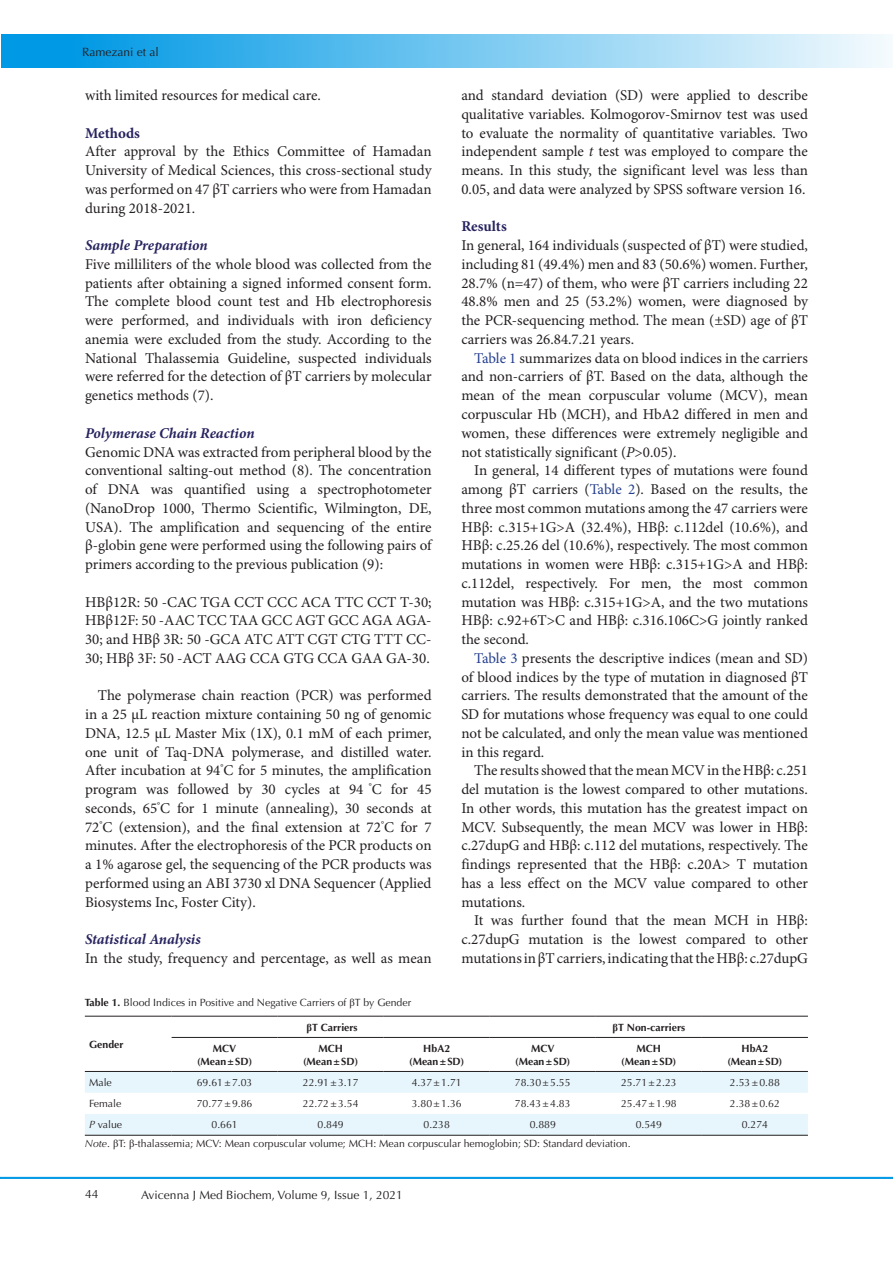
<style>
.page{position:relative;width:893px;height:1263px;background:#fff}
.page>*{position:absolute;margin:0;border:0;box-sizing:border-box;transform-origin:0 0}
.t1{font:15px/18.8px "Minion Pro";color:#231f20;text-align:justify}
.t2{font:italic 700 15px "Minion Pro";letter-spacing:-.005em;color:#27235f}
.t3{font:700 15px "Minion Pro";color:#27235f}
.t4{font:12px "Optima LT Std";color:#231f20}
.t5{font:10.5px "Optima LT Std";color:#231f20}
.t6{font:700 10.5px "Optima LT Std";color:#231f20}
.s1{font-style:italic}
.s2{color:#253f8e}
.s3{font-weight:700}
.s4{font-family:"Times New Roman"}
</style>
<div class="page">
<hr style="left:0;top:1177px;width:893px;height:2px;background:#0099e5">
<div style="left:1px;top:35px;width:892px;height:33px;background:linear-gradient(to right,#0092e3,#f4fafd)"></div>
<svg style="left:85px;top:1072px;width:723px;height:63px;fill:#e7f6fd"></svg>
<hr style="left:85px;top:1016px;width:87px;height:1px;background:#231f20">
<hr style="left:172px;top:1016px;width:106px;height:1px;background:#231f20">
<hr style="left:278px;top:1016px;width:106px;height:1px;background:#231f20">
<hr style="left:384px;top:1016px;width:106px;height:1px;background:#231f20">
<hr style="left:490px;top:1016px;width:106px;height:1px;background:#231f20">
<hr style="left:596px;top:1016px;width:106px;height:1px;background:#231f20">
<hr style="left:702px;top:1016px;width:106px;height:1px;background:#231f20">
<hr style="left:172px;top:1037px;width:106px;height:1px;background:#231f20">
<hr style="left:278px;top:1037px;width:106px;height:1px;background:#231f20">
<hr style="left:384px;top:1037px;width:106px;height:1px;background:#231f20">
<hr style="left:490px;top:1037px;width:106px;height:1px;background:#231f20">
<hr style="left:596px;top:1037px;width:106px;height:1px;background:#231f20">
<hr style="left:702px;top:1037px;width:106px;height:1px;background:#231f20">
<hr style="left:85px;top:1071px;width:87px;height:1px;background:#231f20">
<hr style="left:172px;top:1071px;width:106px;height:1px;background:#231f20">
<hr style="left:278px;top:1071px;width:106px;height:1px;background:#231f20">
<hr style="left:384px;top:1071px;width:106px;height:1px;background:#231f20">
<hr style="left:490px;top:1071px;width:106px;height:1px;background:#231f20">
<hr style="left:596px;top:1071px;width:106px;height:1px;background:#231f20">
<hr style="left:702px;top:1071px;width:106px;height:1px;background:#231f20">
<hr style="left:85px;top:1135px;width:87px;height:1px;background:#231f20">
<hr style="left:172px;top:1135px;width:106px;height:1px;background:#231f20">
<hr style="left:278px;top:1135px;width:106px;height:1px;background:#231f20">
<hr style="left:384px;top:1135px;width:106px;height:1px;background:#231f20">
<hr style="left:490px;top:1135px;width:106px;height:1px;background:#231f20">
<hr style="left:596px;top:1135px;width:106px;height:1px;background:#231f20">
<hr style="left:702px;top:1135px;width:106px;height:1px;background:#231f20">
<p class="t4" style="left:82px;top:45px;width:78px">Ramezani et al</p>
<p class="t1" style="left:85px;top:87px;width:237px">with limited resources for medical care.</p>
<p class="t3" style="left:85px;top:122px;width:56px">Methods</p>
<p class="t1" style="left:85px;top:143px;width:348px">After approval by the Ethics Committee of Hamadan University of Medical Sciences, this cross-sectional study was performed on 47 βT carriers who were from Hamadan during 2018-2021.</p>
<p class="t2" style="left:85px;top:235px;width:124px">Sample Preparation</p>
<p class="t1" style="left:85px;top:255px;width:348px">Five milliliters of the whole blood was collected from the patients after obtaining a signed informed consent form.<br>The complete blood count test and Hb electrophoresis were performed, and individuals with iron deficiency anemia were excluded from the study. According to the National Thalassemia Guideline, suspected individuals were referred for the detection of βT carriers by molecular genetics methods (7).</p>
<p class="t2" style="left:85px;top:422px;width:171px">Polymerase Chain Reaction</p>
<p class="t1" style="left:85px;top:443px;width:348px">Genomic DNA was extracted from peripheral blood by the conventional salting-out method (8). The concentration of DNA was quantified using a spectrophotometer (NanoDrop 1000, Thermo Scientific, Wilmington, DE, USA). The amplification and sequencing of the entire β-globin gene were performed using the following pairs of primers according to the previous publication (9):</p>
<p class="t1" style="left:85px;top:593px;width:348px">HBβ12R: 50 -CAC TGA CCT CCC ACA TTC CCT T-30; HBβ12F: 50 -AAC TCC TAA GCC AGT GCC AGA AGA-30; and HBβ 3R: 50 -GCA ATC ATT CGT CTG TTT CC-30; HBβ 3F: 50 -ACT AAG CCA GTG CCA GAA GA-30.</p>
<p class="t1" style="left:85px;top:687px;width:348px;text-indent:13px">The polymerase chain reaction (PCR) was performed in a 25 µL reaction mixture containing 50 ng of genomic DNA, 12.5 μL Master Mix (1X), 0.1 mM of each primer, one unit of Taq-DNA polymerase, and distilled water.<br>After incubation at 94<sup>°</sup>C for 5 minutes, the amplification program was followed by 30 cycles at 94 <sup>°</sup>C for 45 seconds, 65<sup>°</sup>C for 1 minute (annealing), 30 seconds at 72<sup>°</sup>C (extension), and the final extension at 72<sup>°</sup>C for 7 minutes. After the electrophoresis of the PCR products on a 1% agarose gel, the sequencing of the PCR products was performed using an ABI 3730 xl DNA Sequencer (Applied Biosystems Inc, Foster City).</p>
<p class="t2" style="left:85px;top:928px;width:117px">Statistical Analysis</p>
<p class="t1" style="left:85px;top:949px;width:348px">In the study, frequency and percentage, as well as mean</p>
<p class="t1" style="left:461px;top:87px;width:348px">and standard deviation (SD) were applied to describe qualitative variables. Kolmogorov-Smirnov test was used to evaluate the normality of quantitative variables. Two independent sample <span class="s1">t</span> test was employed to compare the means. In this study, the significant level was less than 0.05, and data were analyzed by SPSS software version 16.</p>
<p class="t3" style="left:461px;top:216px;width:47px">Results</p>
<p class="t1" style="left:461px;top:237px;width:348px">In general, 164 individuals (suspected of βT) were studied, including 81 (49.4%) men and 83 (50.6%) women. Further, 28.7% (n=47) of them, who were βT carriers including 22<br>48.8% men and 25 (53.2%) women, were diagnosed by the PCR-sequencing method. The mean (±SD) age of βT carriers was 26.84.7.21 years.</p>
<p class="t1" style="left:461px;top:349px;width:348px;text-indent:13px"><span class="s2">Table 1</span> summarizes data on blood indices in the carriers and non-carriers of βT. Based on the data, although the mean of the mean corpuscular volume (MCV), mean corpuscular Hb (MCH), and HbA2 differed in men and women, these differences were extremely negligible and not statistically significant (<span class="s1">P</span>&gt;0.05).</p>
<p class="t1" style="left:461px;top:462px;width:348px;text-indent:13px">In general, 14 different types of mutations were found among βT carriers (<span class="s2">Table 2</span>). Based on the results, the three most common mutations among the 47 carriers were HBβ: c.315+1G&gt;A (32.4%), HBβ: c.112del (10.6%), and HBβ: c.25.26 del (10.6%), respectively. The most common mutations in women were HBβ: c.315+1G&gt;A and HBβ: c.112del, respectively. For men, the most common mutation was HBβ: c.315+1G&gt;A, and the two mutations HBβ: c.92+6T&gt;C and HBβ: c.316.106C&gt;G jointly ranked the second.</p>
<p class="t1" style="left:461px;top:649px;width:348px;text-indent:13px"><span class="s2">Table 3</span> presents the descriptive indices (mean and SD) of blood indices by the type of mutation in diagnosed βT carriers. The results demonstrated that the amount of the SD for mutations whose frequency was equal to one could not be calculated, and only the mean value was mentioned in this regard.</p>
<p class="t1" style="left:461px;top:762px;width:348px;text-indent:13px">The results showed that the mean MCV in the HBβ: c.251 del mutation is the lowest compared to other mutations.<br>In other words, this mutation has the greatest impact on MCV. Subsequently, the mean MCV was lower in HBβ: c.27dupG and HBβ: c.112 del mutations, respectively. The findings represented that the HBβ: c.20A&gt; T mutation has a less effect on the MCV value compared to other mutations.</p>
<p class="t1" style="left:461px;top:912px;width:348px;text-indent:13px">It was further found that the mean MCH in HBβ: c.27dupG mutation is the lowest compared to other mutations in βT carriers, indicating that the HBβ: c.27dupG</p>
<p class="t5" style="left:85px;top:996px;width:328px"><span class="s3">Table 1.</span> Blood Indices in Positive and Negative Carriers of <span class="s4">β</span>T by Gender</p>
<p class="t6" style="left:89px;top:1038px;width:36px">Gender</p>
<p class="t6" style="left:307px;top:1021px;width:53px"><span class="s4">β</span>T Carriers</p>
<p class="t6" style="left:612px;top:1021px;width:74px"><span class="s4">β</span>T Non-carriers</p>
<p class="t6" style="left:423px;top:1042px;width:28px">HbA2</p>
<p class="t6" style="left:409px;top:1055px;width:57px">(Mean±SD)</p>
<p class="t6" style="left:213px;top:1042px;width:25px">MCV</p>
<p class="t6" style="left:197px;top:1055px;width:57px">(Mean±SD)</p>
<p class="t6" style="left:318px;top:1042px;width:26px">MCH</p>
<p class="t6" style="left:303px;top:1055px;width:57px">(Mean±SD)</p>
<p class="t6" style="left:531px;top:1042px;width:25px">MCV</p>
<p class="t6" style="left:515px;top:1055px;width:57px">(Mean±SD)</p>
<p class="t6" style="left:637px;top:1042px;width:26px">MCH</p>
<p class="t6" style="left:621px;top:1055px;width:57px">(Mean±SD)</p>
<p class="t6" style="left:741px;top:1042px;width:28px">HbA2</p>
<p class="t6" style="left:727px;top:1055px;width:57px">(Mean±SD)</p>
<p class="t5" style="left:89px;top:1076px;width:24px">Male</p>
<p class="t5" style="left:197px;top:1076px;width:57px">69.61±7.03</p>
<p class="t5" style="left:303px;top:1076px;width:57px">22.91±3.17</p>
<p class="t5" style="left:412px;top:1076px;width:51px">4.37±1.71</p>
<p class="t5" style="left:515px;top:1076px;width:57px">78.30±5.55</p>
<p class="t5" style="left:621px;top:1076px;width:57px">25.71±2.23</p>
<p class="t5" style="left:730px;top:1076px;width:51px">2.53±0.88</p>
<p class="t5" style="left:89px;top:1097px;width:34px">Female</p>
<p class="t5" style="left:197px;top:1097px;width:57px">70.77±9.86</p>
<p class="t5" style="left:303px;top:1097px;width:57px">22.72±3.54</p>
<p class="t5" style="left:412px;top:1097px;width:51px">3.80±1.36</p>
<p class="t5" style="left:515px;top:1097px;width:57px">78.43±4.83</p>
<p class="t5" style="left:621px;top:1097px;width:57px">25.47±1.98</p>
<p class="t5" style="left:730px;top:1097px;width:51px">2.38±0.62</p>
<p class="t5" style="left:89px;top:1118px;width:35px"><span class="s1">P</span> value</p>
<p class="t5" style="left:211px;top:1118px;width:28px">0.661</p>
<p class="t5" style="left:318px;top:1118px;width:28px">0.849</p>
<p class="t5" style="left:424px;top:1118px;width:28px">0.238</p>
<p class="t5" style="left:530px;top:1118px;width:28px">0.889</p>
<p class="t5" style="left:636px;top:1118px;width:28px">0.549</p>
<p class="t5" style="left:742px;top:1118px;width:28px">0.274</p>
<p class="t5" style="left:85px;top:1138px;width:547px"><span class="s1">Note</span>. <span class="s4">β</span>T: <span class="s4">β</span>-thalassemia; MCV: Mean corpuscular volume; MCH: Mean corpuscular hemoglobin; SD: Standard deviation.</p>
<p class="t4" style="left:85px;top:1187px;width:15px">44</p>
<p class="t4" style="left:141px;top:1188px;width:263px">Avicenna J Med Biochem, Volume 9, Issue 1, 2021</p>
</div>
